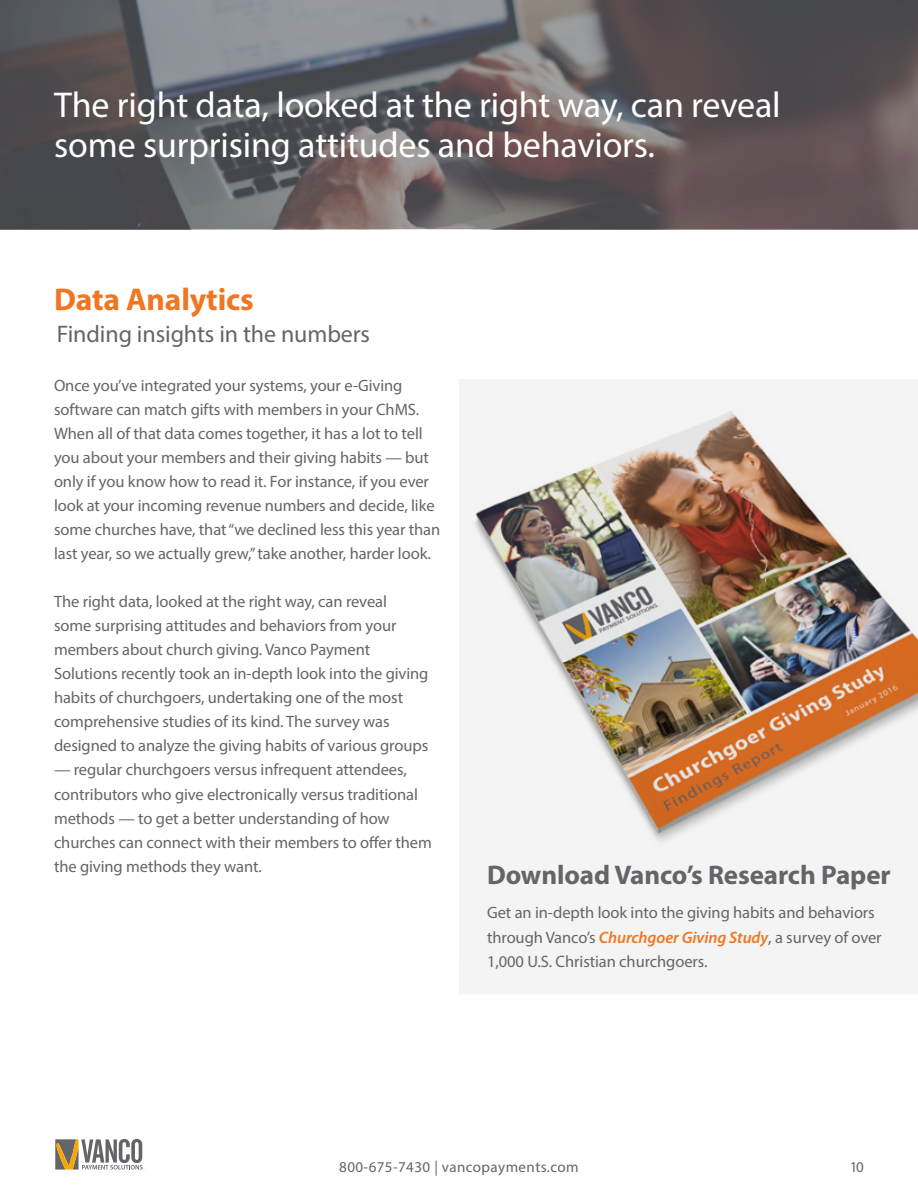
<style>
.page{position:relative;width:918px;height:1188px;background:#fff}
.page>*{position:absolute;margin:0;border:0;box-sizing:border-box;transform-origin:0 0}
.t1{font:36px/40.5px "Myriad Pro";letter-spacing:-.005em;color:#fff}
.t2{font:700 31.5px "Myriad Pro";letter-spacing:-.005em;color:#ef7622}
.t3{font:700 27px "Myriad Pro";letter-spacing:-.005em;color:#646569}
.t4{font:24px "Myriad Pro";letter-spacing:-.005em;color:#646569}
.t5{font:16.5px/24px "Myriad Pro";letter-spacing:-.005em;color:#646569}
.t6{font:15px "Myriad Pro";letter-spacing:.03em;color:#646569}
.s1{font-weight:600;font-style:italic;color:#ef7622}
</style>
<div class="page">
<svg style="left:55px;top:1139px;width:90px;height:31px"></svg>
<svg style="left:0;top:0;width:918px;height:229px;background:#625c60"></svg>
<img style="left:459px;top:380px;width:459px;height:614px">
<h1 class="t1" style="left:54px;top:84px;width:728px">The right data, looked at the right way, can reveal some surprising attitudes and behaviors.</h1>
<h2 class="t2" style="left:54px;top:279px;width:201px">Data Analytics</h2>
<h3 class="t4" style="left:57px;top:319px;width:315px">Finding insights in the numbers</h3>
<p class="t5" style="left:54px;top:374px;width:388px">Once you’ve integrated your systems, your e-Giving software can match gifts with members in your ChMS.<br>When all of that data comes together, it has a lot to tell you about your members and their giving habits — but only if you know how to read it. For instance, if you ever look at your incoming revenue numbers and decide, like some churches have, that “we declined less this year than last year, so we actually grew,” take another, harder look.</p>
<p class="t5" style="left:54px;top:590px;width:376px">The right data, looked at the right way, can reveal<br>some surprising attitudes and behaviors from your members about church giving. Vanco Payment Solutions recently took an in-depth look into the giving habits of churchgoers, undertaking one of the most comprehensive studies of its kind. The survey was designed to analyze the giving habits of various groups</p>
<p class="t5" style="left:54px;top:758px;width:379px">— regular churchgoers versus infrequent attendees, contributors who give electronically versus traditional methods — to get a better understanding of how churches can connect with their members to offer them the giving methods they want.</p>
<h3 class="t3" style="left:487px;top:858px;width:405px">Download Vanco’s Research Paper</h3>
<p class="t5" style="left:487px;top:899px;width:396px;line-height:25.5px">Get an in-depth look into the giving habits and behaviors through Vanco’s <span class="s1">Churchgoer Giving Study</span>, a survey of over</p>
<p class="t5" style="left:487px;top:950px;width:222px">1,000 U.S. Christian churchgoers.</p>
<p class="t6" style="left:339px;top:1157px;width:241px">800-675-7430 | vancopayments.com</p>
<p class="t6" style="left:850px;top:1157px;width:16px">10</p>
</div>
